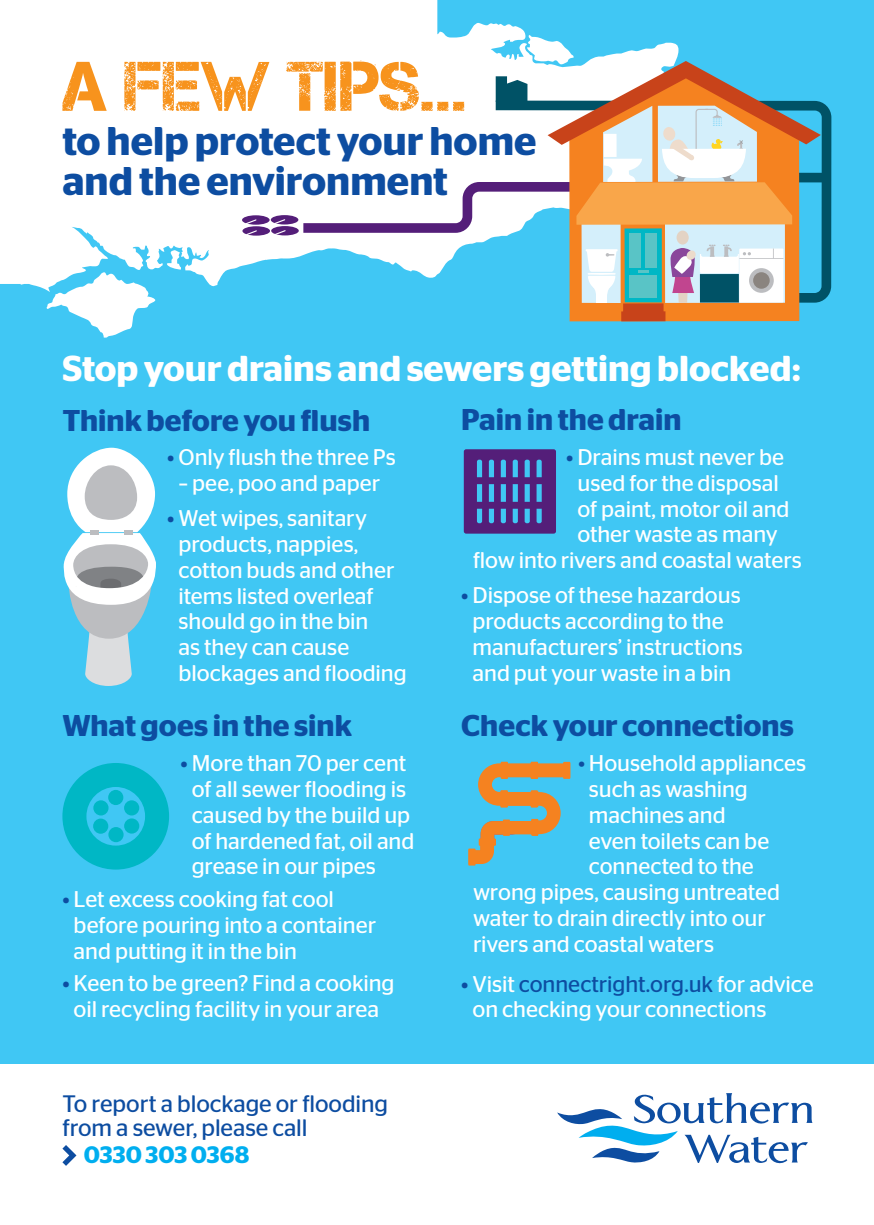
<style>
.page{position:relative;width:874px;height:1225px;background:#fff}
.page>*{position:absolute;margin:0;border:0;box-sizing:border-box;transform-origin:0 0}
.BodyCopy_finalPara{font:70px "Captureit";letter-spacing:-.01em;color:#f7931d}
.subhead_divider{font:600 40px/40px "Stag Sans";color:#0d4da1}
.subhead_divider-2{font:600 36px "Stag Sans";color:#fff}
.subhead_divider-3{font:600 30px "Stag Sans";color:#0d4da1}
.BodyCopy{font:23.8px/23.8px "Stag Sans";letter-spacing:-.005em;color:#0d4da1}
.BodyCopy-2{font:600 23.8px "Stag Sans";color:#00aeef}
.BodyCopy-3{font:22.6px/25.8px "Stag Sans";letter-spacing:-.005em;color:#fff}
.s1{color:#0d4da1}
.s2{font-weight:300;color:#0d4da1}
</style>
<div class="page">
<div style="left:0;top:0;width:873px;height:1063px;background:#40c7f4"></div>
<svg style="left:46px;top:292px;width:109px;height:45px"></svg>
<svg style="left:0;top:0;width:526px;height:292px;background:#e2f6fd"></svg>
<svg style="left:64px;top:448px;width:92px;height:238px"></svg>
<div style="left:90px;top:530px;width:9px;height:5px;background:#bcbdc0"></div>
<div style="left:124px;top:530px;width:9px;height:5px;background:#bcbdc0"></div>
<svg style="left:468px;top:762px;width:102px;height:103px"></svg>
<svg style="left:62px;top:763px;width:107px;height:106px"></svg>
<div style="left:108px;top:790px;width:15px;height:15px;background:#00b7c5;border-radius:50%"></div>
<div style="left:108px;top:827px;width:15px;height:15px;background:#00b7c5;border-radius:50%"></div>
<div style="left:124px;top:800px;width:15px;height:15px;background:#00b7c5;border-radius:50%"></div>
<div style="left:124px;top:818px;width:15px;height:15px;background:#00b7c5;border-radius:50%"></div>
<div style="left:93px;top:800px;width:15px;height:15px;background:#00b7c5;border-radius:50%"></div>
<div style="left:93px;top:818px;width:15px;height:15px;background:#00b7c5;border-radius:50%"></div>
<svg style="left:463px;top:449px;width:92px;height:84px"></svg>
<svg style="left:557px;top:1093px;width:255px;height:70px"></svg>
<svg style="left:62px;top:1145px;width:14px;height:20px"></svg>
<svg style="left:495px;top:102px;width:336px;height:201px"></svg>
<div style="left:242px;top:215px;width:27px;height:10px;background:#541e79;border-radius:50%"></div>
<div style="left:271px;top:215px;width:27px;height:9px;background:#541e79;border-radius:50%"></div>
<div style="left:242px;top:226px;width:28px;height:10px;background:#541e79;border-radius:50%"></div>
<svg style="left:245px;top:219px;width:13px;height:17px"></svg>
<div style="left:271px;top:226px;width:27px;height:9px;background:#541e79;border-radius:50%"></div>
<svg style="left:273px;top:219px;width:13px;height:17px"></svg>
<div style="left:569px;top:233px;width:229px;height:88px;background:#f58220"></div>
<div style="left:664px;top:220px;width:120px;height:83px;background:#d4effb"></div>
<div style="left:581px;top:220px;width:39px;height:83px;background:#d4effb"></div>
<div style="left:739px;top:248px;width:44px;height:54px;background:#fff"></div>
<hr style="left:739px;top:258px;width:44px;height:1px;background:#bcbdc0">
<div style="left:748px;top:268px;width:25px;height:25px;background:#bcbdc0;border-radius:50%"></div>
<div style="left:752px;top:272px;width:17px;height:17px;background:#8a847f;border-radius:50%"></div>
<hr style="left:585px;top:249px;width:32px;height:2px;background:#fff">
<div style="left:624px;top:228px;width:37px;height:74px;background:#00b7c5"></div>
<div style="left:629px;top:233px;width:12px;height:35px;background:#59c4c6"></div>
<div style="left:644px;top:233px;width:12px;height:35px;background:#59c4c6"></div>
<div style="left:676px;top:230px;width:12px;height:14px;background:#e3d3c4;border-radius:50%"></div>
<svg style="left:586px;top:244px;width:164px;height:77px"></svg>
<svg style="left:303px;top:35px;width:517px;height:198px;background:#d2d1c9"></svg>
<p class="BodyCopy_finalPara" style="left:62px;top:47px;width:406px">A FEW TIPS...</p>
<p class="subhead_divider" style="left:62px;top:121px;width:475px">to help protect your home and the environment</p>
<p class="subhead_divider-2" style="left:62px;top:347px;width:739px">Stop your drains and sewers getting blocked:</p>
<p class="subhead_divider-3" style="left:62px;top:403px;width:309px">Think before you flush</p>
<p class="BodyCopy-3" style="left:167px;top:444px;width:230px"><span class="s1">•</span> Only flush the three Ps</p>
<p class="BodyCopy-3" style="left:178px;top:470px;width:203px">– pee, poo and paper</p>
<p class="BodyCopy-3" style="left:178px;top:505px;width:229px;text-indent:-11px"><span class="s1">•</span> Wet wipes, sanitary products, nappies, cotton buds and other items listed overleaf should go in the bin<br>as they can cause blockages and flooding</p>
<p class="subhead_divider-3" style="left:62px;top:708px;width:291px">What goes in the sink</p>
<p class="BodyCopy-3" style="left:191px;top:750px;width:224px;text-indent:-11px"><span class="s1">•</span> More than 70 per cent of all sewer flooding is caused by the build up of hardened fat, oil and grease in our pipes</p>
<p class="BodyCopy-3" style="left:74px;top:886px;width:304px;text-indent:-11px"><span class="s1">•</span> Let excess cooking fat cool before pouring into a container and putting it in the bin</p>
<p class="BodyCopy-3" style="left:62px;top:970px;width:333px;text-align:center"><span class="s1">•</span> Keen to be green? Find a cooking oil recycling facility in your area</p>
<p class="BodyCopy" style="left:62px;top:1092px;width:327px">To report a blockage or flooding from a sewer, please call</p>
<p class="BodyCopy-2" style="left:84px;top:1140px;width:167px">0330 303 0368</p>
<p class="subhead_divider-3" style="left:461px;top:402px;width:222px">Pain in the drain</p>
<p class="BodyCopy-3" style="left:566px;top:444px;width:225px;text-align:center"><span class="s1">•</span> Drains must never be used for the disposal of paint, motor oil and other waste as many</p>
<p class="BodyCopy-3" style="left:473px;top:547px;width:330px">flow into rivers and coastal waters</p>
<p class="BodyCopy-3" style="left:461px;top:582px;width:283px;text-align:center"><span class="s1">•</span> Dispose of these hazardous products according to the manufacturers’ instructions and put your waste in a bin</p>
<p class="subhead_divider-3" style="left:461px;top:708px;width:334px">Check your connections</p>
<p class="BodyCopy-3" style="left:588px;top:750px;width:219px;text-indent:-10px"><span class="s2">•</span> Household appliances such as washing machines and<br>even toilets can be connected to the</p>
<p class="BodyCopy-3" style="left:473px;top:879px;width:308px">wrong pipes, causing untreated water to drain directly into our rivers and coastal waters</p>
<p class="BodyCopy-3" style="left:472px;top:970px;width:342px;text-indent:-11px"><span class="s1">•</span> Visit <span class="s1">connectright.org.uk</span> for advice on checking your connections</p>
</div>
